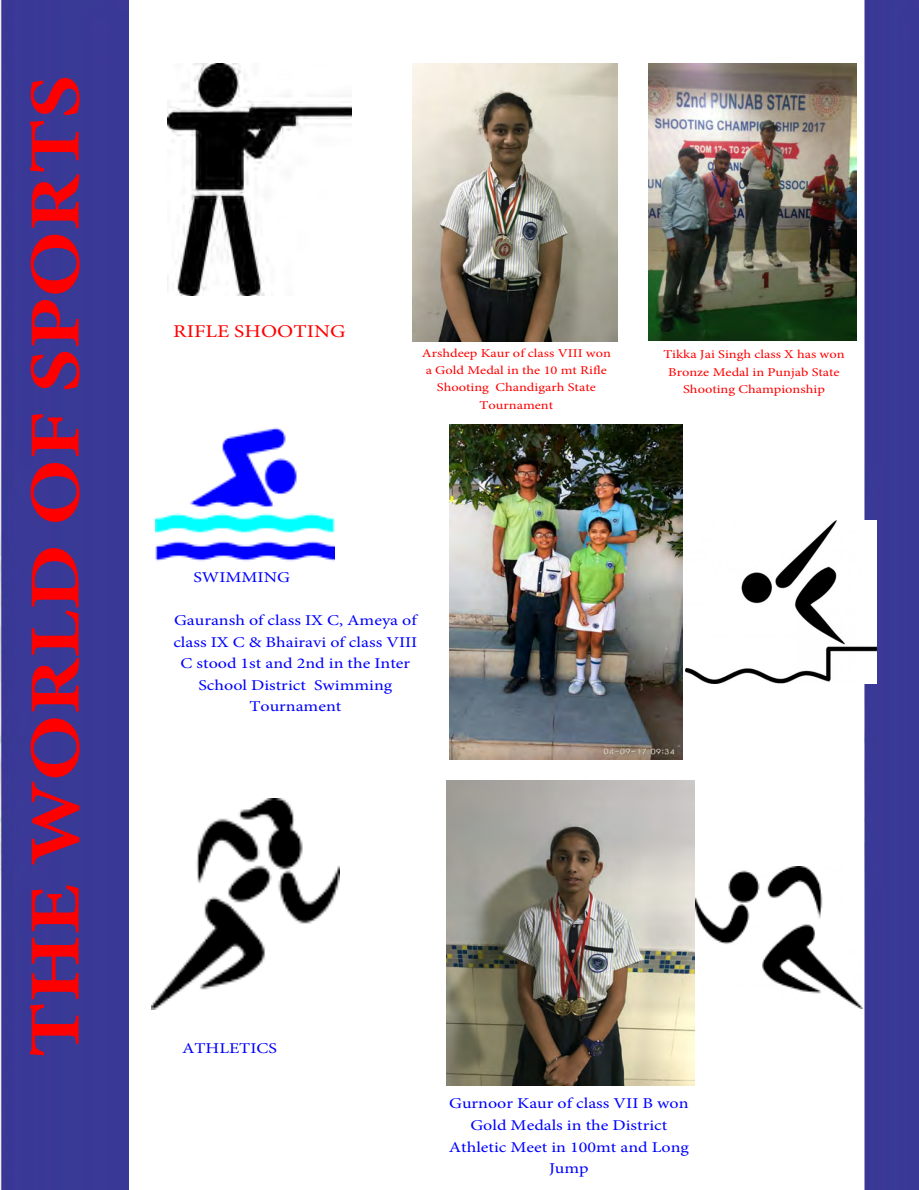
<style>
.page{position:relative;width:919px;height:1190px;background:#fff}
.page>*{position:absolute;margin:0;border:0;box-sizing:border-box;transform-origin:0 0}
.t1{font:700 72px "Minion Pro";color:#f00;scale:1.2 1}
.t2{font:18px "Minion Pro";color:#f00;scale:1.2 1}
.t3{font:15px/21.6px "Minion Pro";color:#00f;text-align:center;scale:1.2 1}
.t4{font:12px/17.2px "Minion Pro";color:#f00;text-align:center;scale:1.2 1}
</style>
<div class="page">
<div style="left:1px;top:0;width:128px;height:1189px;background:#3a3896"></div>
<div style="left:865px;top:0;width:53px;height:1189px;background:#3a3896"></div>
<img style="left:167px;top:63px;width:184px;height:232px">
<img style="left:413px;top:63px;width:205px;height:278px">
<img style="left:649px;top:63px;width:208px;height:278px">
<img style="left:156px;top:427px;width:178px;height:134px">
<img style="left:450px;top:424px;width:233px;height:335px">
<img style="left:685px;top:520px;width:192px;height:163px">
<img style="left:151px;top:798px;width:189px;height:211px">
<img style="left:446px;top:781px;width:248px;height:304px">
<img style="left:696px;top:866px;width:167px;height:142px">
<h1 class="t1" style="left:5px;top:1057px;width:820px;rotate:-90deg">THE WORLD OF SPORTS</h1>
<p class="t2" style="left:173px;top:319px;width:145px">RIFLE SHOOTING</p>
<p class="t4" style="left:422px;top:344px;width:159px">Arshdeep Kaur of class VIII won a Gold Medal in the 10 mt Rifle<br>Shooting Chandigarh State<br>Tournament</p>
<p class="t4" style="left:663px;top:346px;width:153px">Tikka Jai Singh class X has won<br>Bronze Medal in Punjab State<br>Shooting Championship</p>
<p class="t3" style="left:193px;top:566px;width:82px">SWIMMING</p>
<p class="t3" style="left:173px;top:609px;width:205px">Gauransh of class IX C, Ameya of class IX C &amp; Bhairavi of class VIII<br>C stood 1st and 2nd in the Inter<br>School District Swimming<br>Tournament</p>
<p class="t3" style="left:182px;top:1037px;width:81px">ATHLETICS</p>
<p class="t3" style="left:449px;top:1092px;width:202px">Gurnoor Kaur of class VII B won<br>Gold Medals in the District<br>Athletic Meet in 100mt and Long<br>Jump</p>
</div>
